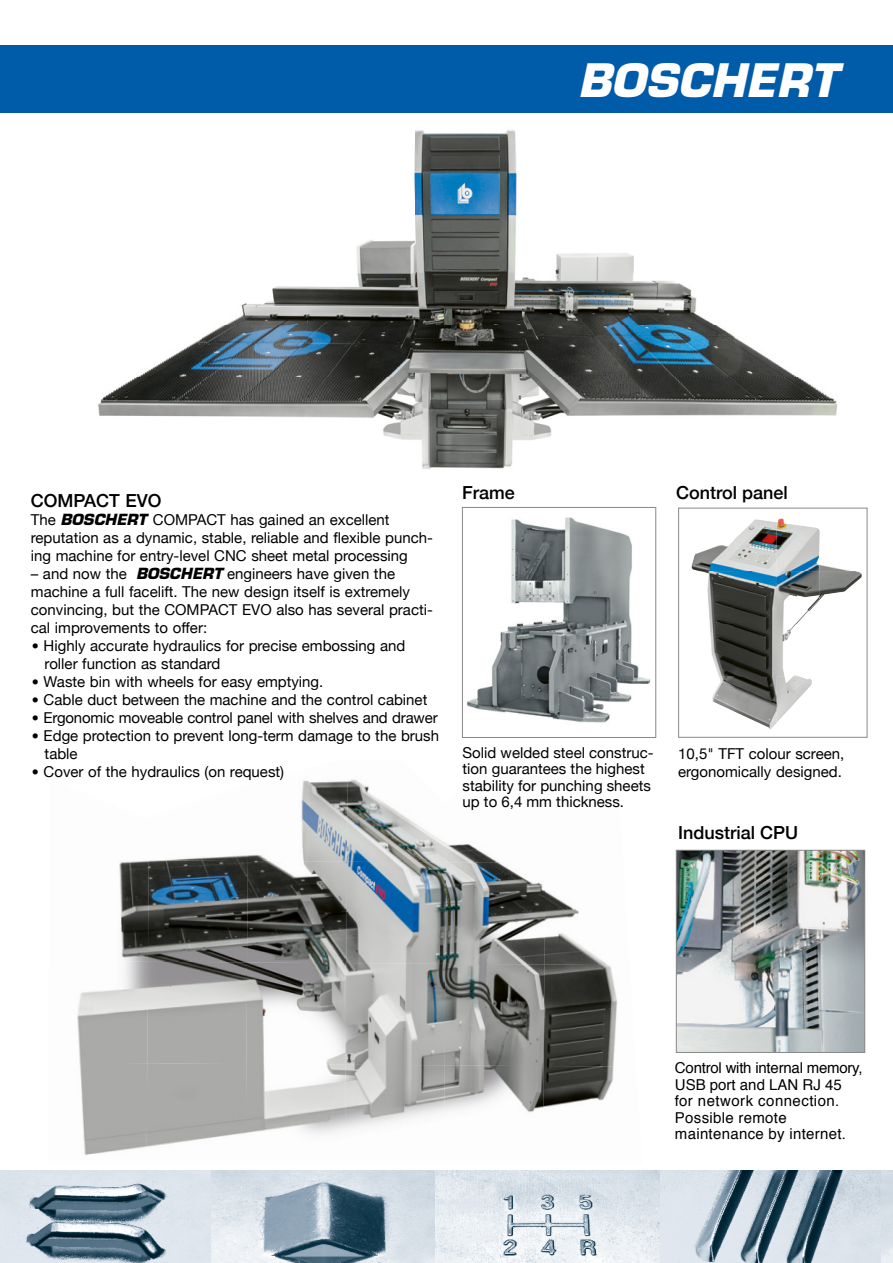
<style>
.page{position:relative;width:893px;height:1263px;background:#fff}
.page>*{position:absolute;margin:0;border:0;box-sizing:border-box;transform-origin:0 0}
.t1{font:italic 700 45px "Eurostile LT Std";color:#fff}
.t2{font:500 18px "Helvetica Neue";color:#000}
.t3{font:15px/18px "Helvetica Neue";color:#000}
.t4{font:15px/16.5px "Helvetica";letter-spacing:.02em;color:#000}
.s1{font-family:"Eurostile LT Std";font-weight:700;font-style:italic}
.s2{font-family:"Optima"}
</style>
<div class="page">
<img style="left:0;top:1171px;width:882px;height:92px">
<svg style="left:212px;top:1171px;width:224px;height:92px;background:#a9b9c4"></svg>
<svg style="left:436px;top:1171px;width:224px;height:92px"></svg>
<svg style="left:660px;top:1171px;width:221px;height:92px;background:#a7b6c1"></svg>
<svg style="left:882px;top:1171px;width:11px;height:92px"></svg>
<img style="left:98px;top:130px;width:740px;height:339px">
<img style="left:678px;top:852px;width:185px;height:199px">
<div style="left:676px;top:850px;width:189px;height:203px;border:1px solid #878988"></div>
<img style="left:77px;top:860px;width:70px;height:202px">
<img style="left:147px;top:855px;width:101px;height:207px">
<img style="left:248px;top:779px;width:198px;height:82px">
<img style="left:446px;top:843px;width:50px;height:18px">
<img style="left:247px;top:861px;width:297px;height:103px">
<img style="left:544px;top:890px;width:63px;height:74px">
<img style="left:246px;top:962px;width:199px;height:102px">
<img style="left:445px;top:964px;width:172px;height:102px">
<img style="left:79px;top:1062px;width:167px;height:93px">
<img style="left:246px;top:1064px;width:298px;height:71px">
<img style="left:543px;top:1066px;width:71px;height:69px">
<img style="left:692px;top:541px;width:42px;height:30px">
<img style="left:734px;top:518px;width:85px;height:53px">
<img style="left:819px;top:530px;width:31px;height:41px">
<img style="left:699px;top:571px;width:120px;height:53px">
<img style="left:819px;top:571px;width:43px;height:29px">
<img style="left:710px;top:624px;width:90px;height:53px">
<img style="left:712px;top:677px;width:22px;height:34px">
<img style="left:734px;top:677px;width:43px;height:52px">
<img style="left:777px;top:677px;width:35px;height:45px">
<div style="left:678px;top:508px;width:189px;height:229px;border:1px solid #878988"></div>
<img style="left:466px;top:517px;width:185px;height:206px">
<div style="left:462px;top:507px;width:194px;height:231px;border:1px solid #878988"></div>
<div style="left:0;top:46px;width:893px;height:67px;background:#005ba8"></div>
<h1 class="t1" style="left:578px;top:53px;width:261px">BOSCHERT</h1>
<p class="t2" style="left:31px;top:486px;width:132px">COMPACT EVO</p>
<p class="t3" style="left:31px;top:511px;width:404px">The <span class="s1">BOSCHERT</span> COMPACT has gained an excellent reputation as a dynamic, stable, reliable and flexible punch&shy;ing machine for entry-level CNC sheet metal processing</p>
<p class="t3" style="left:31px;top:565px;width:404px">– and now the <span class="s1">BOSCHERT</span> engineers have given the machine a full facelift. The new design itself is extremely convincing, but the COMPACT EVO also has several practi&shy;cal improvements to offer:</p>
<p class="t3" style="left:45px;top:637px;width:362px;text-indent:-14px"><span class="s2">•</span> Highly accurate hydraulics for precise embossing and roller function as standard</p>
<p class="t3" style="left:31px;top:673px;width:294px"><span class="s2">•</span> Waste bin with wheels for easy emptying.</p>
<p class="t3" style="left:31px;top:691px;width:398px"><span class="s2">•</span> Cable duct between the machine and the control cabinet</p>
<p class="t3" style="left:31px;top:709px;width:408px"><span class="s2">•</span> Ergonomic moveable control panel with shelves and drawer</p>
<p class="t3" style="left:45px;top:727px;width:396px;text-indent:-14px"><span class="s2">•</span> Edge protection to prevent long-term damage to the brush table</p>
<p class="t3" style="left:31px;top:763px;width:255px"><span class="s2">•</span> Cover of the hydraulics (on request)</p>
<p class="t2" style="left:462px;top:478px;width:54px">Frame</p>
<p class="t2" style="left:676px;top:478px;width:113px">Control panel</p>
<p class="t3" style="left:463px;top:745px;width:193px;line-height:16.5px">Solid welded steel construc&shy;tion guarantees the highest stability for punching sheets up to 6,4 mm thickness.</p>
<p class="t3" style="left:678px;top:745px;width:168px">10,5" TFT colour screen, ergonomically designed.</p>
<p class="t2" style="left:678px;top:818px;width:122px">Industrial CPU</p>
<p class="t4" style="left:675px;top:1060px;width:189px">Control with internal memory,<br>USB port and LAN RJ 45 for network connection.<br>Possible remote maintenance by internet.</p>
</div>
